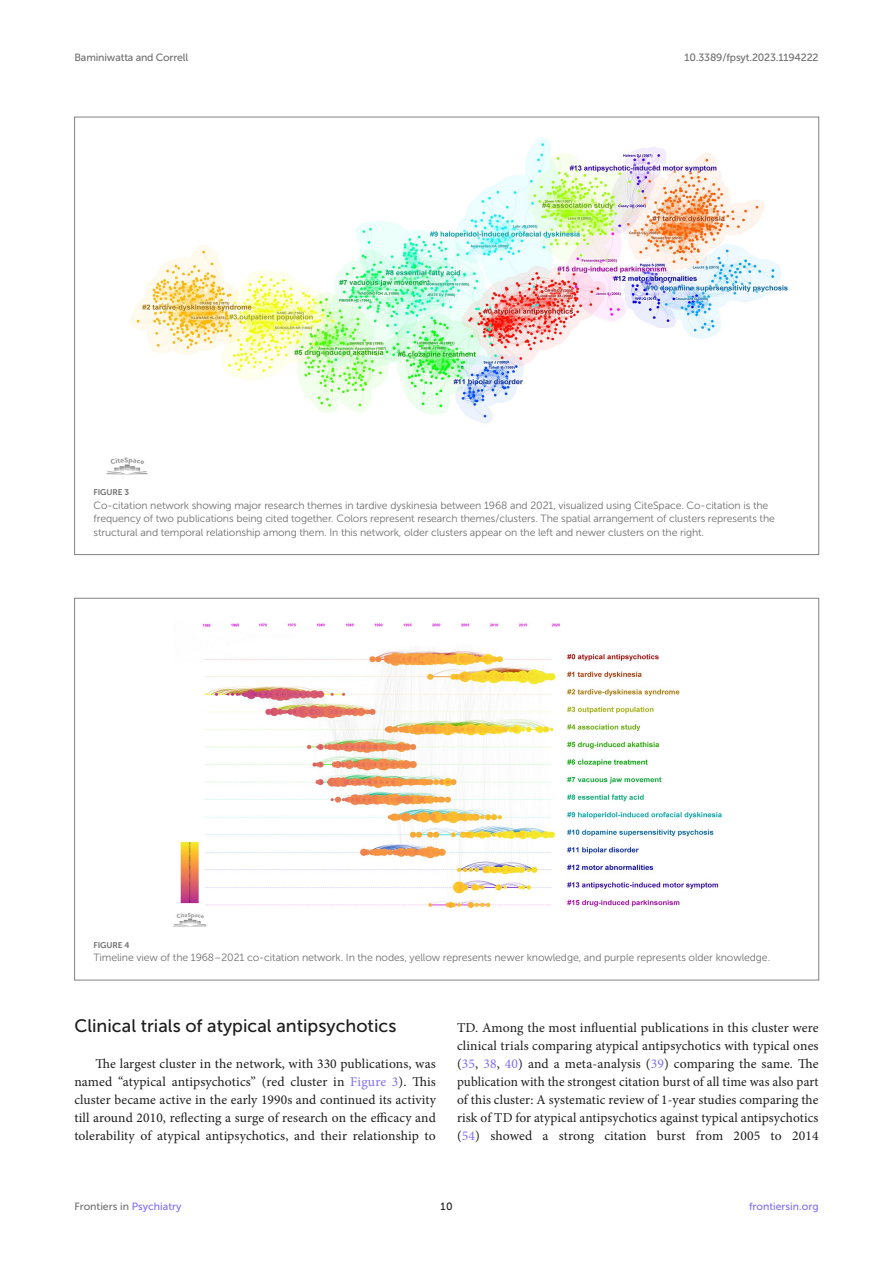
<style>
.page{position:relative;width:893px;height:1263px;background:#fff}
.page>*{position:absolute;margin:0;border:0;box-sizing:border-box;transform-origin:0 0}
.HEAD_2{font:18px "Museo Sans 500";color:#1b1c1b}
.TEXT_FLUSH{font:13.5px/18px "Minion Pro";letter-spacing:.005em;color:#1b1c1b;text-align:justify}
.FIG_LEG{font:10.5px/13.5px "Museo Sans 300";letter-spacing:-.01em;color:#706f70}
.t1{font:10.5px "Museo Sans 500";letter-spacing:-.015em;color:#706f70}
.t2{font:10.5px "Museo Sans 500";color:#856df0}
.t3{font:10.5px "Museo Sans 500";color:#1b1c1b}
.FIG_HD{font:8.25px "Museo Sans 700";letter-spacing:-.01em;color:#706f70}
.s1{color:#856df0}
</style>
<div class="page">
<img style="left:106px;top:137px;width:682px;height:338px">
<img style="left:173px;top:622px;width:550px;height:305px">
<p class="t1" style="left:74px;top:51px;width:115px">Baminiwatta and Correll</p>
<p class="t1" style="left:685px;top:51px;width:135px">10.3389/fpsyt.2023.1194222</p>
<p class="FIG_HD" style="left:94px;top:488px;width:37px">FIGURE 3</p>
<p class="FIG_LEG" style="left:94px;top:498px;width:683px">Co-citation network showing major research themes in tardive dyskinesia between 1968 and 2021, visualized using CiteSpace. Co-citation is the frequency of two publications being cited together. Colors represent research themes/clusters. The spatial arrangement of clusters represents the structural and temporal relationship among them. In this network, older clusters appear on the left and newer clusters on the right.</p>
<p class="FIG_HD" style="left:94px;top:940px;width:37px">FIGURE 4</p>
<p class="FIG_LEG" style="left:94px;top:951px;width:678px">Timeline view of the 1968–2021 co-citation network. In the nodes, yellow represents newer knowledge, and purple represents older knowledge.</p>
<p class="HEAD_2" style="left:74px;top:1016px;width:324px">Clinical trials of atypical antipsychotics</p>
<p class="TEXT_FLUSH" style="left:74px;top:1055px;width:363px;text-indent:21px">The largest cluster in the network, with 330 publications, was named “atypical antipsychotics” (red cluster in <span class="s1">Figure 3</span>). This cluster became active in the early 1990s and continued its activity till around 2010, reflecting a surge of research on the efficacy and tolerability of atypical antipsychotics, and their relationship to</p>
<p class="TEXT_FLUSH" style="left:457px;top:1019px;width:363px">TD. Among the most influential publications in this cluster were clinical trials comparing atypical antipsychotics with typical ones (<span class="s1">35</span>, <span class="s1">38</span>, <span class="s1">40</span>) and a meta-analysis (<span class="s1">39</span>) comparing the same. The publication with the strongest citation burst of all time was also part of this cluster: A systematic review of 1-year studies comparing the risk of TD for atypical antipsychotics against typical antipsychotics (<span class="s1">54</span>) showed a strong citation burst from 2005 to 2014</p>
<p class="t1" style="left:74px;top:1200px;width:109px">Frontiers in <span class="s1">Psychiatry</span></p>
<p class="t3" style="left:440px;top:1200px;width:14px">10</p>
<p class="t2" style="left:749px;top:1200px;width:71px">frontiersin.org</p>
</div>
